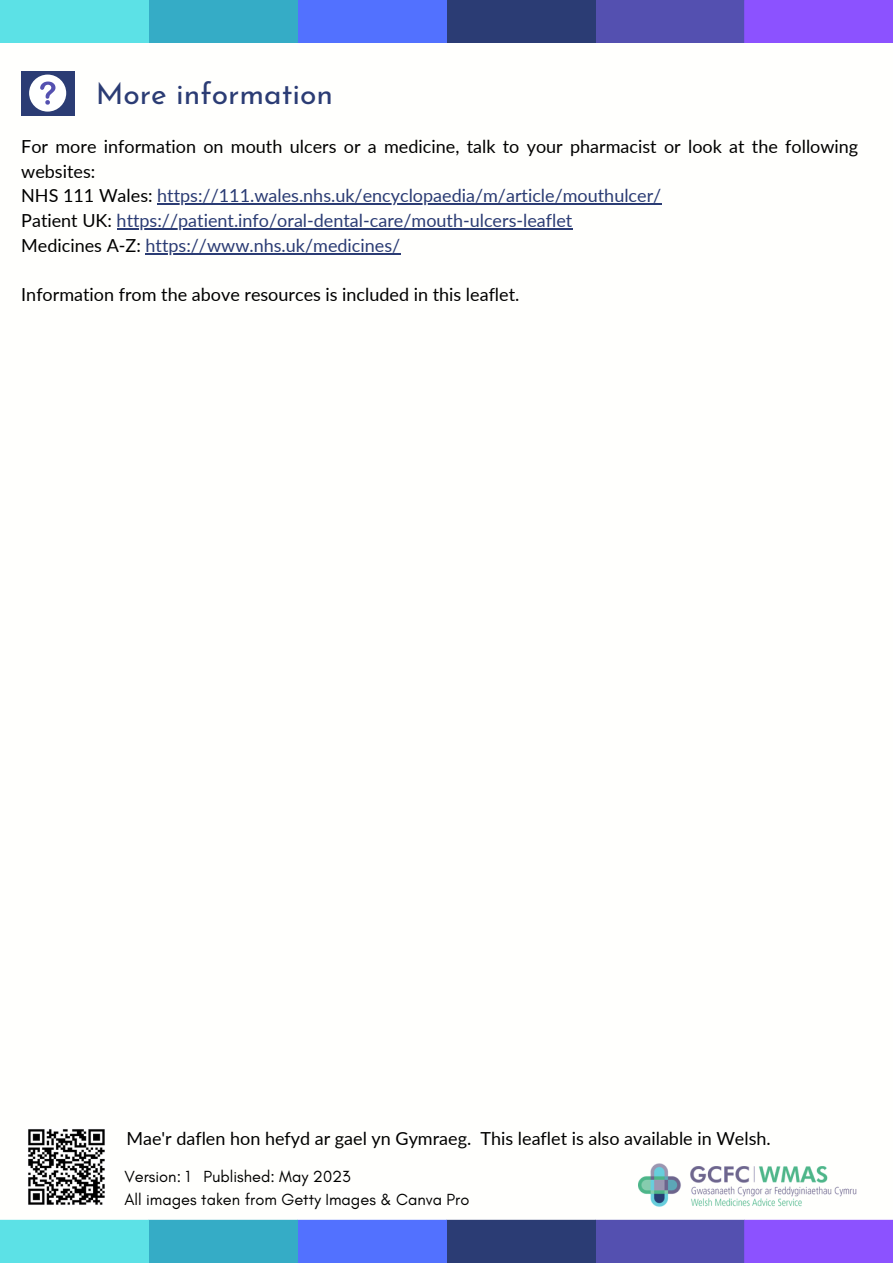
<style>
.page{position:relative;width:893px;height:1264px;background:#fff}
.page>*{position:absolute;margin:0;border:0;box-sizing:border-box;transform-origin:0 0}
.t1{font:30px "Josefin Sans";color:#2b3c74}
.t2{font:18px/24.8px "Lato";color:#000}
.t3{font:18px "Lato";color:#2b3c74}
.t4{font:16.35px "Glacial Indifference";color:#000}
.s1{color:#000}
</style>
<div class="page">
<img style="left:638px;top:1163px;width:218px;height:44px">
<svg style="left:21px;top:71px;width:53px;height:44px"></svg>
<hr style="left:157px;top:203px;width:504px;height:2px;background:#2b3c74">
<hr style="left:117px;top:228px;width:455px;height:1px;background:#2b3c74">
<hr style="left:145px;top:253px;width:247px;height:1px;background:#2b3c74">
<svg style="left:0;top:1219px;width:892px;height:43px;background:#557ccd"></svg>
<svg style="left:0;top:0;width:892px;height:43px;background:#527acc"></svg>
<img style="left:28px;top:1129px;width:77px;height:76px">
<p class="t1" style="left:96px;top:81px;width:239px">More information</p>
<p class="t2" style="left:21px;top:133px;width:838px">For more information on mouth ulcers or a medicine, talk to your pharmacist or look at the following websites:</p>
<p class="t3" style="left:21px;top:184px;width:641px"><span class="s1">NHS 111 Wales:</span> https://111.wales.nhs.uk/encyclopaedia/m/article/mouthulcer/</p>
<p class="t3" style="left:21px;top:209px;width:552px"><span class="s1">Patient UK:</span> https://patient.info/oral-dental-care/mouth-ulcers-leaflet</p>
<p class="t3" style="left:21px;top:234px;width:380px"><span class="s1">Medicines A-Z:</span> https://www.nhs.uk/medicines/</p>
<p class="t2" style="left:21px;top:282px;width:499px">Information from the above resources is included in this leaflet.</p>
<p class="t2" style="left:126px;top:1125px;width:645px">Mae'r daflen hon hefyd ar gael yn Gymraeg. This leaflet is also available in Welsh.</p>
<p class="t4" style="left:124px;top:1166px;width:228px">Version: 1 Published: May 2023</p>
<p class="t4" style="left:124px;top:1189px;width:346px">All images taken from Getty Images &amp; Canva Pro</p>
</div>
